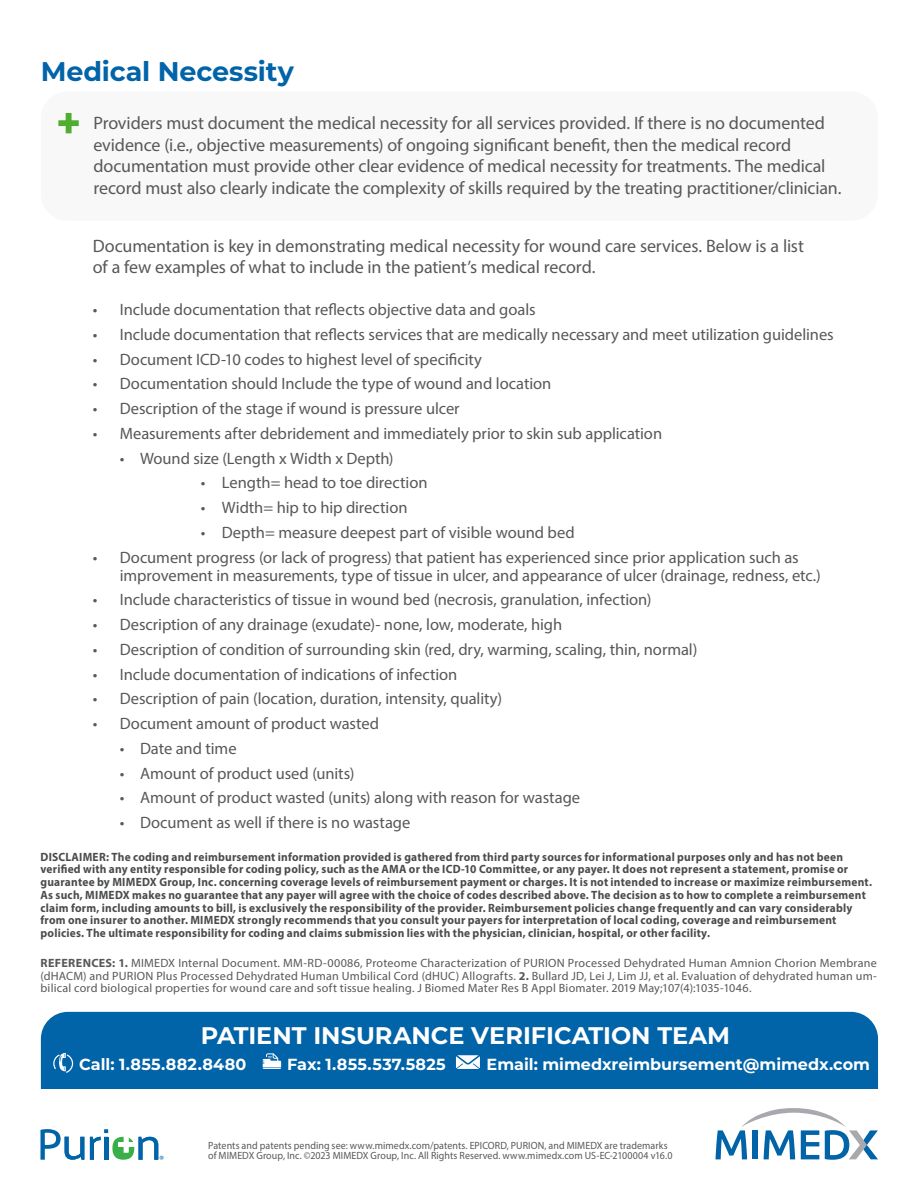
<style>
.page{position:relative;width:918px;height:1188px;background:#fff}
.page>*{position:absolute;margin:0;border:0;box-sizing:border-box;transform-origin:0 0}
.t1{font:700 27px "Montserrat";color:#0163a8}
.t2{font:700 24px "Montserrat";color:#fff}
.t3{font:18px/21.6px "Myriad Pro";letter-spacing:-.01em;color:#57585a}
.t4{font:16.5px/18px "Myriad Pro";letter-spacing:-.005em;color:#57585a}
.t5{font:700 16.05px "Montserrat";color:#fff}
.t6{font:700 12px/12.8px "Myriad Pro";letter-spacing:.02em;color:#4b4c4d;scale:.95 1}
.t7{font:12px/12.8px "Myriad Pro";letter-spacing:.015em;color:#57585a;text-align:justify}
.t8{font:10.5px/10.5px "Myriad Pro";letter-spacing:.01em;color:#57585a;scale:.95 1}
.s1{font-weight:700}
</style>
<div class="page">
<div style="left:41px;top:91px;width:837px;height:130px;background:#f8f8f8;border-radius:27px"></div>
<div style="left:41px;top:1012px;width:837px;height:108px;background:#0163a8;border-radius:27px"></div>
<div style="left:33px;top:1089px;width:854px;height:82px;background:#fff"></div>
<svg style="left:58px;top:113px;width:21px;height:20px"></svg>
<svg style="left:456px;top:1055px;width:24px;height:14px"></svg>
<svg style="left:53px;top:1053px;width:20px;height:20px"></svg>
<svg style="left:263px;top:1053px;width:18px;height:16px"></svg>
<svg style="left:90px;top:1129px;width:74px;height:31px"></svg>
<svg style="left:41px;top:1129px;width:43px;height:31px"></svg>
<svg style="left:716px;top:1108px;width:162px;height:52px"></svg>
<p class="t1" style="left:41px;top:52px;width:255px">Medical Necessity</p>
<p class="t3" style="left:94px;top:112px;width:750px">Providers must document the medical necessity for all services provided. If there is no documented evidence (i.e., objective measurements) of ongoing significant benefit, then the medical record documentation must provide other clear evidence of medical necessity for treatments. The medical record must also clearly indicate the complexity of skills required by the treating practitioner/clinician.</p>
<p class="t3" style="left:93px;top:234px;width:713px">Documentation is key in demonstrating medical necessity for wound care services. Below is a list of a few examples of what to include in the patient’s medical record.</p>
<p class="t4" style="left:93px;top:300px;width:444px">• Include documentation that reflects objective data and goals</p>
<p class="t4" style="left:93px;top:325px;width:742px">• Include documentation that reflects services that are medically necessary and meet utilization guidelines</p>
<p class="t4" style="left:93px;top:350px;width:391px">• Document ICD-10 codes to highest level of specificity</p>
<p class="t4" style="left:93px;top:375px;width:460px">• Documentation should Include the type of wound and location</p>
<p class="t4" style="left:93px;top:399px;width:368px">• Description of the stage if wound is pressure ulcer</p>
<p class="t4" style="left:93px;top:424px;width:571px">• Measurements after debridement and immediately prior to skin sub application</p>
<p class="t4" style="left:120px;top:449px;width:275px">• Wound size (Length x Width x Depth)</p>
<p class="t4" style="left:201px;top:474px;width:228px">• Length= head to toe direction</p>
<p class="t4" style="left:201px;top:498px;width:208px">• Width= hip to hip direction</p>
<p class="t4" style="left:201px;top:523px;width:375px">• Depth= measure deepest part of visible wound bed</p>
<p class="t4" style="left:120px;top:548px;width:702px;text-indent:-27px">• Document progress (or lack of progress) that patient has experienced since prior application such as improvement in measurements, type of tissue in ulcer, and appearance of ulcer (drainage, redness, etc.)</p>
<p class="t4" style="left:93px;top:591px;width:560px">• Include characteristics of tissue in wound bed (necrosis, granulation, infection)</p>
<p class="t4" style="left:93px;top:615px;width:471px">• Description of any drainage (exudate)- none, low, moderate, high</p>
<p class="t4" style="left:93px;top:640px;width:606px">• Description of condition of surrounding skin (red, dry, warming, scaling, thin, normal)</p>
<p class="t4" style="left:93px;top:665px;width:366px">• Include documentation of indications of infection</p>
<p class="t4" style="left:93px;top:690px;width:411px">• Description of pain (location, duration, intensity, quality)</p>
<p class="t4" style="left:93px;top:714px;width:288px">• Document amount of product wasted</p>
<p class="t4" style="left:120px;top:739px;width:118px">• Date and time</p>
<p class="t4" style="left:120px;top:764px;width:236px">• Amount of product used (units)</p>
<p class="t4" style="left:120px;top:789px;width:462px">• Amount of product wasted (units) along with reason for wastage</p>
<p class="t4" style="left:120px;top:813px;width:292px">• Document as well if there is no wastage</p>
<p class="t6" style="left:40px;top:850px;width:877px">DISCLAIMER: The coding and reimbursement information provided is gathered from third party sources for informational purposes only and has not been verified with any entity responsible for coding policy, such as the AMA or the ICD-10 Committee, or any payer. It does not represent a statement, promise or guarantee by MIMEDX Group, Inc. concerning coverage levels of reimbursement payment or charges. It is not intended to increase or maximize reimbursement.<br>As such, MIMEDX makes no guarantee that any payer will agree with the choice of codes described above. The decision as to how to complete a reimbursement claim form, including amounts to bill, is exclusively the responsibility of the provider. Reimbursement policies change frequently and can vary considerably from one insurer to another. MIMEDX strongly recommends that you consult your payers for interpretation of local coding, coverage and reimbursement policies. The ultimate responsibility for coding and claims submission lies with the physician, clinician, hospital, or other facility.</p>
<p class="t7" style="left:40px;top:956px;width:838px"><span class="s1">REFERENCES: 1.</span> MIMEDX Internal Document. MM-RD-00086, Proteome Characterization of PURION Processed Dehydrated Human Amnion Chorion Membrane (dHACM) and PURION Plus Processed Dehydrated Human Umbilical Cord (dHUC) Allografts. <span class="s1">2.</span> Bullard JD, Lei J, Lim JJ, et al. Evaluation of dehydrated human um&shy;bilical cord biological properties for wound care and soft tissue healing. J Biomed Mater Res B Appl Biomater. 2019 May;107(4):1035-1046.</p>
<p class="t2" style="left:201px;top:1018px;width:531px">PATIENT INSURANCE VERIFICATION TEAM</p>
<p class="t5" style="left:79px;top:1052px;width:169px">Call: 1.855.882.8480</p>
<p class="t5" style="left:287px;top:1052px;width:160px">Fax: 1.855.537.5825</p>
<p class="t5" style="left:487px;top:1052px;width:385px">Email: mimedxreimbursement@mimedx.com</p>
<p class="t8" style="left:208px;top:1140px;width:490px">Patents and patents pending see: www.mimedx.com/patents. EPICORD, PURION, and MIMEDX are trademarks of MIMEDX Group, Inc. ©2023 MIMEDX Group, Inc. All Rights Reserved. www.mimedx.com US-EC-2100004 v16.0</p>
</div>
